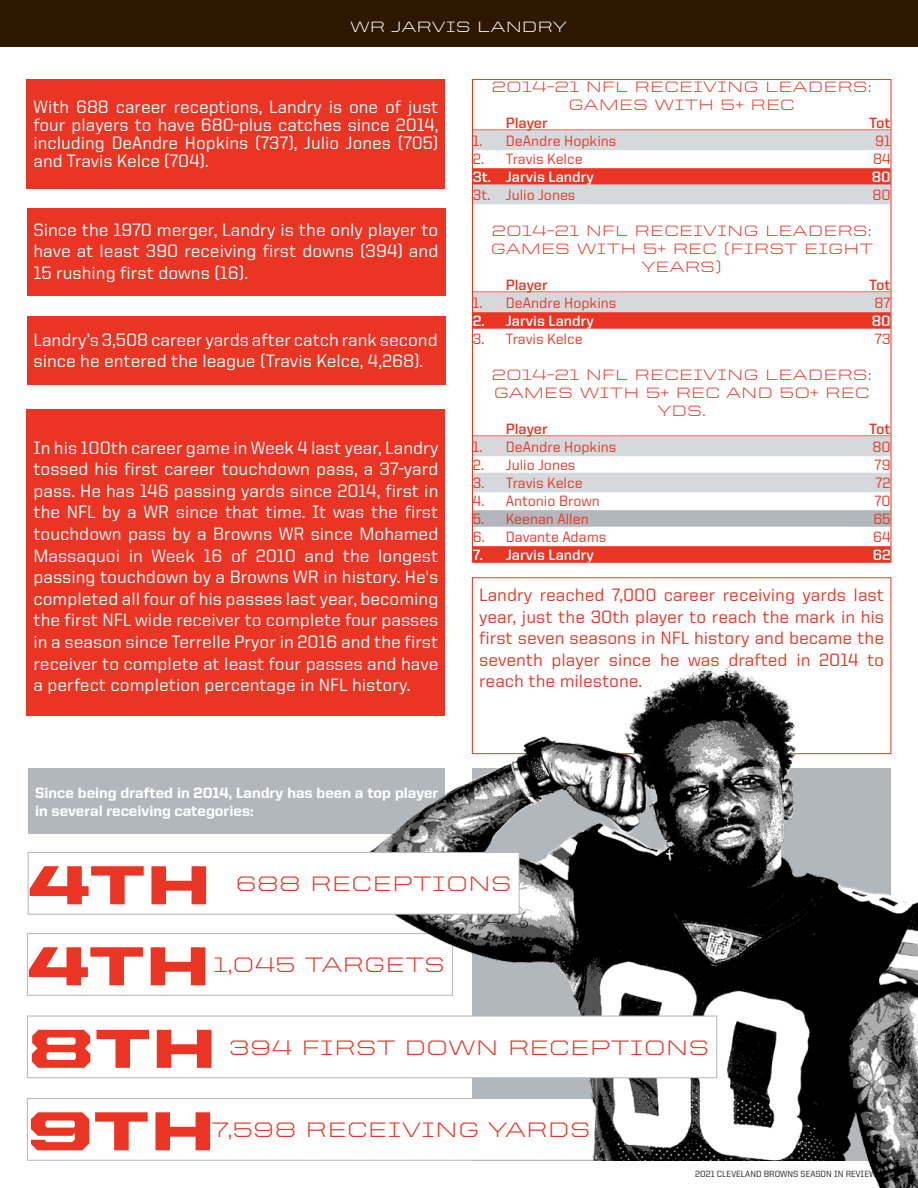
<style>
.page{position:relative;width:918px;height:1188px;background:#fff}
.page>*{position:absolute;margin:0;border:0;box-sizing:border-box;transform-origin:0 0}
.t1{font:900 55.2px "United Sans Ext";letter-spacing:-.005em;color:#eb3524}
.t2{font:300 21px "United Sans Ext";color:#eb3524}
.t3{font:500 18px/21.6px "United Sans Reg";color:#fff;text-align:justify}
.t4{font:500 18px/21.6px "United Sans Reg";color:#eb3524;text-align:justify}
.t5{font:500 15px "United Sans Reg";color:#eb3524}
.t6{font:300 15px/18px "United Sans Ext";color:#eb3524;text-align:center}
.t7{font:800 15px/18px "United Sans Reg";color:#fff}
.t8{font:700 15px "United Sans Reg";color:#fff}
.t9{font:700 15px "United Sans Reg";letter-spacing:-.005em;color:#eb3524}
.t10{font:300 15px "United Sans Ext";color:#fff}
.t11{font:500 9px "United Sans Reg";color:#231f20}
.s1{color:#2e1700}
</style>
<div class="page">
<div style="left:0;top:0;width:918px;height:47px;background:#2e1700"></div>
<div style="left:27px;top:409px;width:418px;height:307px;background:#eb3524"></div>
<div style="left:27px;top:209px;width:418px;height:87px;background:#eb3524"></div>
<div style="left:27px;top:316px;width:418px;height:68px;background:#eb3524"></div>
<div style="left:27px;top:933px;width:426px;height:63px;border:1px solid #b2b7bb"></div>
<div style="left:28px;top:768px;width:417px;height:66px;background:#b2b7bb"></div>
<hr style="left:473px;top:130px;width:418px;height:1px;background:#eb3524">
<div style="left:473px;top:131px;width:418px;height:19px;background:#d5d9dc"></div>
<div style="left:473px;top:168px;width:418px;height:17px;background:#eb3524"></div>
<div style="left:473px;top:185px;width:418px;height:19px;background:#d5d9dc"></div>
<hr style="left:473px;top:292px;width:418px;height:1px;background:#eb3524">
<div style="left:473px;top:293px;width:418px;height:19px;background:#d5d9dc"></div>
<div style="left:473px;top:312px;width:418px;height:17px;background:#eb3524"></div>
<hr style="left:473px;top:436px;width:418px;height:1px;background:#eb3524">
<div style="left:473px;top:437px;width:418px;height:19px;background:#d5d9dc"></div>
<div style="left:473px;top:473px;width:418px;height:19px;background:#d5d9dc"></div>
<div style="left:473px;top:510px;width:418px;height:17px;background:#b2b7bb"></div>
<div style="left:473px;top:546px;width:418px;height:17px;background:#eb3524"></div>
<div style="left:27px;top:1098px;width:571px;height:63px;border:1px solid #b2b7bb"></div>
<img style="left:342px;top:625px;width:511px;height:536px">
<img style="left:853px;top:625px;width:65px;height:563px">
<div style="left:27px;top:1016px;width:690px;height:62px;background:#fff"></div>
<div style="left:27px;top:1016px;width:690px;height:62px;border:1px solid #b2b7bb"></div>
<div style="left:28px;top:852px;width:491px;height:62px;background:#fff"></div>
<div style="left:28px;top:852px;width:491px;height:63px;border:1px solid #b2b7bb"></div>
<div style="left:27px;top:80px;width:418px;height:109px;background:#eb3524"></div>
<p class="t10" style="left:350px;top:18px;width:218px">WR JARVIS LANDRY</p>
<p class="t3" style="left:34px;top:97px;width:406px;line-height:18px">With 688 career receptions, Landry is one of just four players to have 680-plus catches since 2014, including DeAndre Hopkins (737), Julio Jones (705) and Travis Kelce (704).</p>
<p class="t3" style="left:33px;top:219px;width:407px">Since the 1970 merger, Landry is the only player to have at least 390 receiving first downs (394) and 15 rushing first downs (16).</p>
<p class="t3" style="left:33px;top:329px;width:406px">Landry’s 3,508 career yards after catch rank second since he entered the league (Travis Kelce, 4,268).</p>
<p class="t3" style="left:33px;top:436px;width:407px">In his 100th career game in Week 4 last year, Landry tossed his first career touchdown pass, a 37-yard pass. He has 146 passing yards since 2014, first in the NFL by a WR since that time. It was the first touchdown pass by a Browns WR since Mohamed Massaquoi in Week 16 of 2010 and the longest passing touchdown by a Browns WR in history. He's completed all four of his passes last year, becoming the first NFL wide receiver to complete four passes in a season since Terrelle Pryor in 2016 and the first receiver to complete at least four passes and have a perfect completion percentage in NFL history.</p>
<p class="t6" style="left:492px;top:78px;width:382px">2014-21 NFL RECEIVING LEADERS:<br>GAMES WITH 5+ REC</p>
<p class="t9" style="left:506px;top:115px;width:43px">Player</p>
<p class="t9" style="left:869px;top:115px;width:23px">Tot</p>
<p class="t5" style="left:473px;top:133px;width:145px">1. DeAndre Hopkins</p>
<p class="t5" style="left:875px;top:133px;width:17px">91</p>
<p class="t5" style="left:473px;top:151px;width:111px">2. Travis Kelce</p>
<p class="t5" style="left:873px;top:151px;width:19px">84</p>
<p class="t8" style="left:473px;top:169px;width:122px">3t. Jarvis Landry</p>
<p class="t8" style="left:872px;top:169px;width:20px">80</p>
<p class="t5" style="left:473px;top:187px;width:104px">3t. Julio Jones</p>
<p class="t5" style="left:872px;top:187px;width:20px">80</p>
<p class="t6" style="left:491px;top:222px;width:384px">2014-21 NFL RECEIVING LEADERS:<br>GAMES WITH 5+ REC (FIRST EIGHT<br>YEARS)</p>
<p class="t9" style="left:506px;top:277px;width:43px">Player</p>
<p class="t9" style="left:869px;top:277px;width:23px">Tot</p>
<p class="t5" style="left:473px;top:295px;width:145px">1. DeAndre Hopkins</p>
<p class="t5" style="left:874px;top:295px;width:18px">87</p>
<p class="t8" style="left:473px;top:313px;width:122px">2. Jarvis Landry</p>
<p class="t8" style="left:872px;top:313px;width:20px">80</p>
<p class="t5" style="left:473px;top:331px;width:111px">3. Travis Kelce</p>
<p class="t5" style="left:875px;top:331px;width:17px">73</p>
<p class="t6" style="left:492px;top:366px;width:382px">2014-21 NFL RECEIVING LEADERS:<br>GAMES WITH 5+ REC AND 50+ REC<br>YDS.</p>
<p class="t9" style="left:506px;top:421px;width:43px">Player</p>
<p class="t9" style="left:869px;top:421px;width:23px">Tot</p>
<p class="t5" style="left:473px;top:439px;width:145px">1. DeAndre Hopkins</p>
<p class="t5" style="left:872px;top:439px;width:20px">80</p>
<p class="t5" style="left:473px;top:457px;width:104px">2. Julio Jones</p>
<p class="t5" style="left:875px;top:457px;width:18px">79</p>
<p class="t5" style="left:473px;top:475px;width:111px">3. Travis Kelce</p>
<p class="t5" style="left:875px;top:475px;width:17px">72</p>
<p class="t5" style="left:473px;top:493px;width:129px">4. Antonio Brown</p>
<p class="t5" style="left:875px;top:493px;width:18px">70</p>
<p class="t5" style="left:473px;top:511px;width:117px">5. Keenan Allen</p>
<p class="t5" style="left:873px;top:511px;width:19px">65</p>
<p class="t5" style="left:473px;top:529px;width:135px">6. Davante Adams</p>
<p class="t5" style="left:873px;top:529px;width:19px">64</p>
<p class="t8" style="left:473px;top:547px;width:122px">7. Jarvis Landry</p>
<p class="t8" style="left:873px;top:547px;width:19px">62</p>
<p class="t4" style="left:479px;top:584px;width:407px">Landry reached 7,000 career receiving yards last year, just the 30th player to reach the mark in his first seven seasons in NFL history and became the seventh player since he was drafted in 2014 to reach the milestone.</p>
<p class="t7" style="left:35px;top:783px;width:405px">Since being drafted in 2014, Landry has been a top player in several receiving categories:</p>
<p class="t1" style="left:28px;top:852px;width:185px">4TH</p>
<p class="t2" style="left:235px;top:872px;width:278px">688 RECEPTIONS</p>
<p class="t1" style="left:28px;top:933px;width:185px">4TH</p>
<p class="t2" style="left:214px;top:953px;width:233px">1,045 TARGETS</p>
<p class="t1" style="left:28px;top:1015px;width:191px">8TH</p>
<p class="t2" style="left:229px;top:1036px;width:482px">394 FIRST DOWN RECEPTIONS</p>
<p class="t1" style="left:27px;top:1098px;width:190px">9TH</p>
<p class="t2" style="left:212px;top:1118px;width:381px">7,598 RECEIVING YARDS</p>
<p class="t11" style="left:695px;top:1169px;width:197px">2021 CLEVELAND BROWNS SEASON IN REVIEW <span class="s1">•</span> 11</p>
</div>
